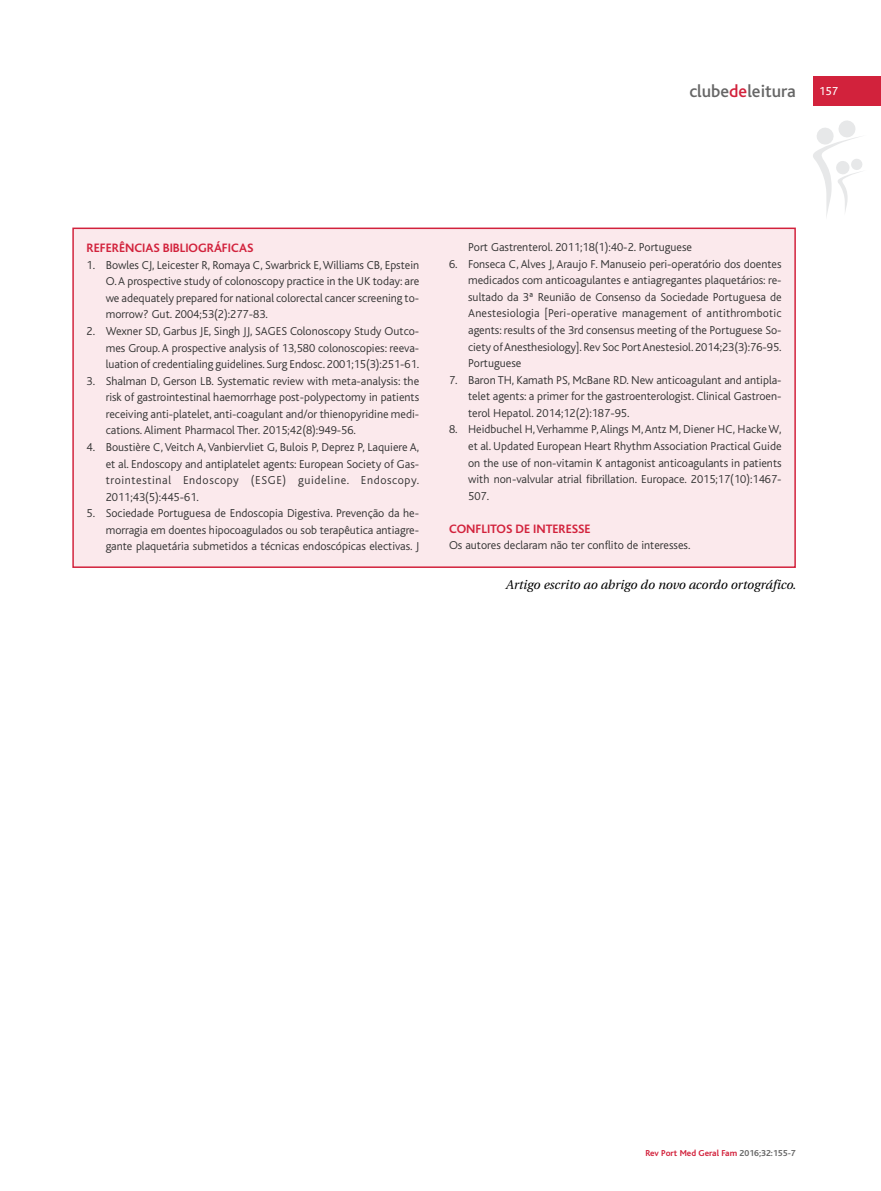
<style>
.page{position:relative;width:881px;height:1191px;background:#fff}
.page>*{position:absolute;margin:0;border:0;box-sizing:border-box;transform-origin:0 0}
.t1{font:500 18px "Bliss";color:#666}
.t2{font:700 12.75px "Bliss";color:#d2223c}
.t3{font:italic 12.75px "Utopia";color:#000}
.t4{font:300 12px/16.6px "Bliss";color:#333;text-align:justify}
.t5{font:12px "Bliss";color:#fff}
.t6{font:700 9px "Bliss";color:#d2223c}
.s1{color:#d2223c}
.s2{color:#666}
</style>
<div class="page">
<svg style="left:813px;top:120px;width:49px;height:97px"></svg>
<div style="left:812px;top:77px;width:68px;height:29px;background:#d2223c"></div>
<div style="left:74px;top:229px;width:720px;height:337px;background:#fbe9ec"></div>
<div style="left:72px;top:227px;width:723px;height:341px;border:2px solid #d2223c"></div>
<h1 class="t1" style="left:689px;top:85px;width:108px">clube<span class="s1">de</span>leitura</h1>
<p class="t5" style="left:819px;top:87px;width:20px">157</p>
<p class="t2" style="left:87px;top:244px;width:168px">REFERÊNCIAS BIBLIOGRÁFICAS</p>
<p class="t4" style="left:106px;top:257px;width:315px;text-indent:-19px">1. Bowles CJ, Leicester R, Romaya C, Swarbrick E,Williams CB, Epstein O.A prospective study of colonoscopy practice in the UK today: are we adequately prepared for national colorectal cancer screening to&shy;morrow? Gut. 2004;53(2):277-83.</p>
<p class="t4" style="left:106px;top:324px;width:315px;text-indent:-19px">2. Wexner SD, Garbus JE, Singh JJ, SAGES Colonoscopy Study Outco&shy;mes Group.A prospective analysis of 13,580 colonoscopies: reeva&shy;luation of credentialing guidelines. Surg Endosc. 2001;15(3):251-61.</p>
<p class="t4" style="left:106px;top:374px;width:315px;text-indent:-19px">3. Shalman D, Gerson LB. Systematic review with meta-analysis: the risk of gastrointestinal haemorrhage post-polypectomy in patients receiving anti-platelet, anti-coagulant and/or thienopyridine medi&shy;cations.Aliment Pharmacol Ther. 2015;42(8):949-56.</p>
<p class="t4" style="left:106px;top:440px;width:315px;text-indent:-19px">4. Boustière C,Veitch A,Vanbiervliet G, Bulois P, Deprez P, Laquiere A, et al. Endoscopy and antiplatelet agents: European Society of Gas&shy;trointestinal Endoscopy (ESGE) guideline. Endoscopy.<br>2011;43(5):445-61.</p>
<p class="t4" style="left:106px;top:506px;width:315px;text-indent:-19px">5. Sociedade Portuguesa de Endoscopia Digestiva. Prevenção da he&shy;morragia em doentes hipocoagulados ou sob terapêutica antiagre&shy;gante plaquetária submetidos a técnicas endoscópicas electivas. J</p>
<p class="t4" style="left:468px;top:240px;width:225px">Port Gastrenterol. 2011;18(1):40-2. Portuguese</p>
<p class="t4" style="left:468px;top:256px;width:315px;text-indent:-19px">6. Fonseca C, Alves J, Araujo F. Manuseio peri-operatório dos doentes medicados com anticoagulantes e antiagregantes plaquetários: re&shy;sultado da 3ª Reunião de Consenso da Sociedade Portuguesa de Anestesiologia [Peri-operative management of antithrombotic agents: results of the 3rd consensus meeting of the Portuguese So&shy;ciety ofAnesthesiology]. Rev Soc PortAnestesiol. 2014;23(3):76-95.<br>Portuguese</p>
<p class="t4" style="left:468px;top:372px;width:315px;text-indent:-19px">7. Baron TH, Kamath PS, McBane RD. New anticoagulant and antipla&shy;telet agents: a primer for the gastroenterologist. Clinical Gastroen&shy;terol Hepatol. 2014;12(2):187-95.</p>
<p class="t4" style="left:468px;top:422px;width:315px;text-indent:-19px">8. Heidbuchel H,Verhamme P,Alings M,Antz M, Diener HC, HackeW, et al. Updated European Heart Rhythm Association Practical Guide on the use of non-vitamin K antagonist anticoagulants in patients with non-valvular atrial fibrillation. Europace. 2015;17(10):1467- 507.</p>
<p class="t2" style="left:449px;top:524px;width:143px">CONFLITOS DE INTERESSE</p>
<p class="t4" style="left:449px;top:538px;width:243px">Os autores declaram não ter conflito de interesses.</p>
<p class="t3" style="left:505px;top:579px;width:292px">Artigo escrito ao abrigo do novo acordo ortográfico.</p>
<p class="t6" style="left:645px;top:1149px;width:152px">Rev Port Med Geral Fam <span class="s2">2016;32:155-7</span></p>
</div>
